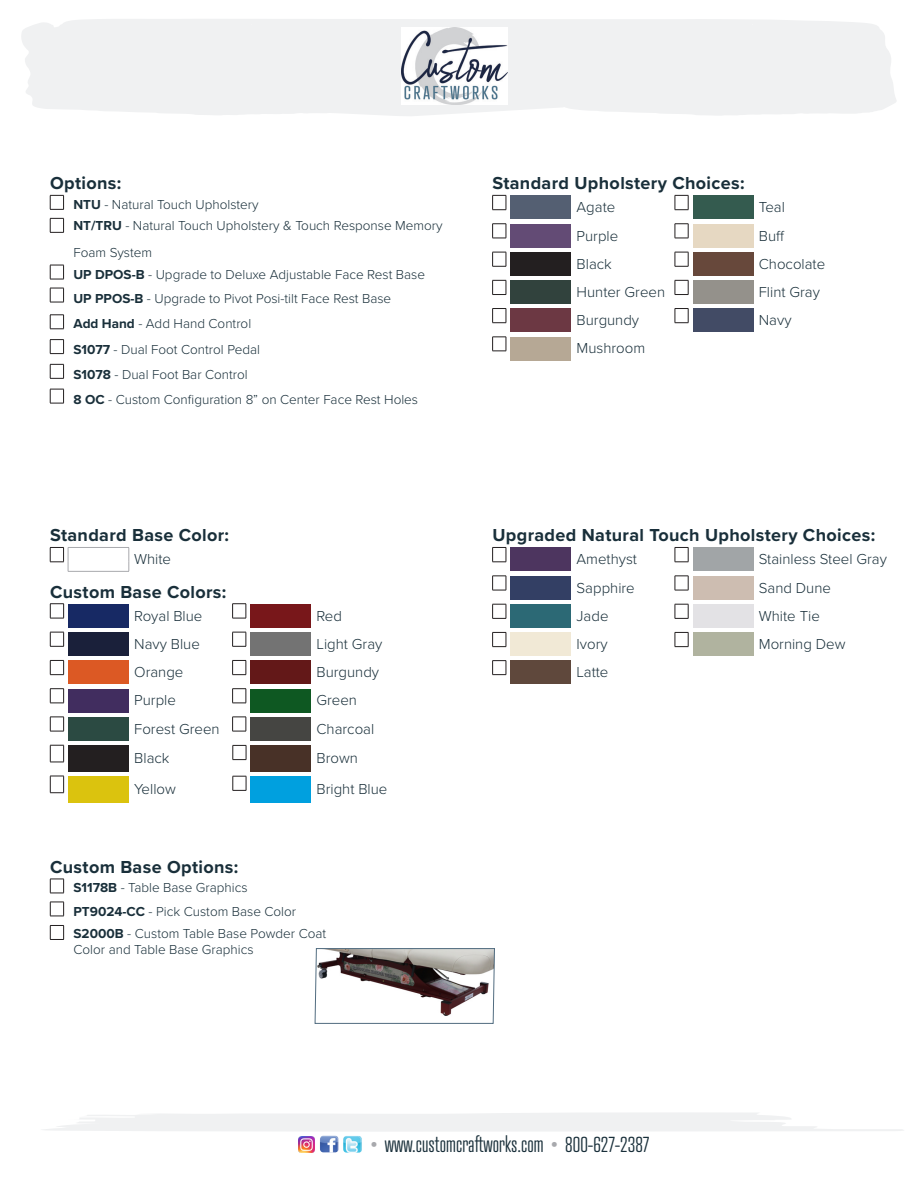
<style>
.page{position:relative;width:918px;height:1188px;background:#fff}
.page>*{position:absolute;margin:0;border:0;box-sizing:border-box;transform-origin:0 0}
.t1{font:300 21px "Atrament";color:#192f3a}
.Headers{font:700 18px "Proxima Nova";letter-spacing:.02em;color:#192f3a}
.t2{font:300 15px "Proxima Nova";color:#192f3a}
.Features_List{font:300 13.5px/16.2px "Proxima Nova";color:#192f3a}
.s1{font-weight:700}
.s2{color:#a8a9ad}
</style>
<div class="page">
<div style="left:21px;top:19px;width:875px;height:97px;background:#f0f1f2"></div>
<img style="left:320px;top:1136px;width:19px;height:16px">
<img style="left:343px;top:1136px;width:19px;height:17px">
<img style="left:298px;top:1136px;width:17px;height:17px">
<img style="left:401px;top:27px;width:106px;height:78px">
<svg style="left:43px;top:1113px;width:861px;height:19px"></svg>
<div style="left:510px;top:195px;width:61px;height:24px;background:#545f72"></div>
<div style="left:693px;top:195px;width:60px;height:24px;background:#345b4f"></div>
<div style="left:510px;top:224px;width:61px;height:24px;background:#634b75"></div>
<div style="left:693px;top:224px;width:60px;height:24px;background:#e6d8c2"></div>
<div style="left:510px;top:252px;width:61px;height:24px;background:#231f20"></div>
<div style="left:693px;top:252px;width:60px;height:24px;background:#67483b"></div>
<div style="left:510px;top:280px;width:61px;height:24px;background:#31423d"></div>
<div style="left:693px;top:280px;width:60px;height:24px;background:#94918b"></div>
<div style="left:510px;top:309px;width:61px;height:23px;background:#6c3843"></div>
<div style="left:693px;top:309px;width:60px;height:23px;background:#424b65"></div>
<div style="left:510px;top:337px;width:61px;height:23px;background:#b6a895"></div>
<svg style="left:492px;top:195px;width:15px;height:15px"></svg>
<svg style="left:492px;top:224px;width:15px;height:15px"></svg>
<svg style="left:492px;top:252px;width:15px;height:15px"></svg>
<svg style="left:492px;top:308px;width:15px;height:15px"></svg>
<svg style="left:492px;top:337px;width:15px;height:15px"></svg>
<svg style="left:492px;top:280px;width:15px;height:15px"></svg>
<svg style="left:675px;top:195px;width:14px;height:15px"></svg>
<svg style="left:675px;top:224px;width:14px;height:15px"></svg>
<svg style="left:675px;top:252px;width:14px;height:15px"></svg>
<svg style="left:675px;top:280px;width:14px;height:15px"></svg>
<svg style="left:675px;top:308px;width:14px;height:15px"></svg>
<svg style="left:314px;top:948px;width:181px;height:76px"></svg>
<div style="left:68px;top:604px;width:61px;height:24px;background:#172964"></div>
<div style="left:250px;top:604px;width:61px;height:24px;background:#78171a"></div>
<div style="left:68px;top:632px;width:61px;height:24px;background:#1a203a"></div>
<div style="left:250px;top:632px;width:61px;height:24px;background:#737373"></div>
<div style="left:68px;top:660px;width:61px;height:24px;background:#dc5924"></div>
<div style="left:250px;top:660px;width:61px;height:24px;background:#631818"></div>
<div style="left:68px;top:689px;width:61px;height:23px;background:#412d5f"></div>
<div style="left:250px;top:689px;width:61px;height:23px;background:#0e5822"></div>
<div style="left:68px;top:717px;width:61px;height:24px;background:#2b4a42"></div>
<div style="left:250px;top:717px;width:61px;height:24px;background:#454542"></div>
<div style="left:68px;top:745px;width:61px;height:26px;background:#231f20"></div>
<div style="left:250px;top:745px;width:61px;height:26px;background:#483127"></div>
<div style="left:68px;top:776px;width:61px;height:26px;background:#dbc30e"></div>
<div style="left:250px;top:776px;width:61px;height:26px;background:#00a0df"></div>
<svg style="left:50px;top:603px;width:14px;height:16px"></svg>
<svg style="left:50px;top:632px;width:14px;height:15px"></svg>
<svg style="left:50px;top:660px;width:14px;height:15px"></svg>
<svg style="left:50px;top:717px;width:14px;height:15px"></svg>
<svg style="left:50px;top:745px;width:14px;height:18px"></svg>
<svg style="left:50px;top:776px;width:14px;height:17px"></svg>
<svg style="left:50px;top:688px;width:14px;height:16px"></svg>
<svg style="left:232px;top:603px;width:15px;height:16px"></svg>
<svg style="left:232px;top:632px;width:15px;height:15px"></svg>
<svg style="left:232px;top:660px;width:15px;height:15px"></svg>
<svg style="left:232px;top:688px;width:15px;height:16px"></svg>
<svg style="left:232px;top:717px;width:15px;height:15px"></svg>
<svg style="left:233px;top:745px;width:14px;height:15px"></svg>
<svg style="left:233px;top:776px;width:14px;height:15px"></svg>
<hr style="left:68px;top:547px;width:61px;height:1px;background:#a8a9ad">
<svg style="left:50px;top:547px;width:19px;height:24px"></svg>
<svg style="left:129px;top:548px;width:1px;height:23px"></svg>
<hr style="left:68px;top:571px;width:61px;height:1px;background:#a8a9ad">
<svg style="left:50px;top:879px;width:14px;height:15px"></svg>
<svg style="left:50px;top:902px;width:14px;height:15px"></svg>
<svg style="left:50px;top:925px;width:14px;height:15px"></svg>
<svg style="left:50px;top:195px;width:14px;height:15px"></svg>
<svg style="left:50px;top:218px;width:14px;height:15px"></svg>
<svg style="left:50px;top:265px;width:14px;height:15px"></svg>
<svg style="left:50px;top:288px;width:14px;height:15px"></svg>
<svg style="left:50px;top:315px;width:14px;height:15px"></svg>
<svg style="left:50px;top:339px;width:14px;height:15px"></svg>
<svg style="left:50px;top:364px;width:14px;height:15px"></svg>
<svg style="left:50px;top:389px;width:14px;height:15px"></svg>
<div style="left:510px;top:547px;width:61px;height:24px;background:#4d355f"></div>
<div style="left:693px;top:547px;width:60px;height:24px;background:#a1a5a7"></div>
<div style="left:510px;top:576px;width:61px;height:24px;background:#333f64"></div>
<div style="left:693px;top:576px;width:60px;height:24px;background:#cdbdb1"></div>
<div style="left:510px;top:604px;width:61px;height:24px;background:#2c6975"></div>
<div style="left:693px;top:604px;width:60px;height:24px;background:#e3e2e5"></div>
<div style="left:510px;top:632px;width:61px;height:24px;background:#f1e9d6"></div>
<div style="left:693px;top:632px;width:60px;height:24px;background:#b0b39f"></div>
<div style="left:510px;top:661px;width:61px;height:23px;background:#5f483c"></div>
<svg style="left:492px;top:547px;width:15px;height:16px"></svg>
<svg style="left:492px;top:576px;width:15px;height:15px"></svg>
<svg style="left:492px;top:604px;width:15px;height:15px"></svg>
<svg style="left:492px;top:660px;width:15px;height:15px"></svg>
<svg style="left:492px;top:632px;width:15px;height:15px"></svg>
<svg style="left:675px;top:547px;width:14px;height:16px"></svg>
<svg style="left:675px;top:576px;width:14px;height:15px"></svg>
<svg style="left:675px;top:604px;width:14px;height:15px"></svg>
<svg style="left:675px;top:632px;width:14px;height:15px"></svg>
<p class="Headers" style="left:50px;top:170px;width:73px">Options:</p>
<p class="Features_List" style="left:73px;top:196px;width:187px"><span class="s1">NTU</span> - Natural Touch Upholstery</p>
<p class="Features_List" style="left:73px;top:211px;width:371px;line-height:27px"><span class="s1">NT/TRU</span> - Natural Touch Upholstery &amp; Touch Response Memory<br>Foam System</p>
<p class="Features_List" style="left:73px;top:265px;width:353px"><span class="s1">UP DPOS-B</span> - Upgrade to Deluxe Adjustable Face Rest Base</p>
<p class="Features_List" style="left:73px;top:290px;width:319px"><span class="s1">UP PPOS-B</span> - Upgrade to Pivot Posi-tilt Face Rest Base</p>
<p class="Features_List" style="left:73px;top:315px;width:179px"><span class="s1">Add Hand</span> - Add Hand Control</p>
<p class="Features_List" style="left:73px;top:341px;width:188px"><span class="s1">S1077</span> - Dual Foot Control Pedal</p>
<p class="Features_List" style="left:73px;top:365px;width:176px"><span class="s1">S1078</span> - Dual Foot Bar Control</p>
<p class="Features_List" style="left:73px;top:391px;width:346px"><span class="s1">8 OC</span> - Custom Configuration 8” on Center Face Rest Holes</p>
<p class="Headers" style="left:50px;top:522px;width:181px">Standard Base Color:</p>
<p class="t2" style="left:134px;top:548px;width:38px">White</p>
<p class="Headers" style="left:50px;top:578px;width:178px">Custom Base Colors:</p>
<p class="t2" style="left:134px;top:604px;width:70px">Royal Blue</p>
<p class="t2" style="left:317px;top:604px;width:27px">Red</p>
<p class="t2" style="left:134px;top:633px;width:67px">Navy Blue</p>
<p class="t2" style="left:317px;top:633px;width:67px">Light Gray</p>
<p class="t2" style="left:134px;top:661px;width:51px">Orange</p>
<p class="t2" style="left:317px;top:661px;width:64px">Burgundy</p>
<p class="t2" style="left:134px;top:689px;width:43px">Purple</p>
<p class="t2" style="left:317px;top:689px;width:42px">Green</p>
<p class="t2" style="left:134px;top:717px;width:87px">Forest Green</p>
<p class="t2" style="left:317px;top:717px;width:59px">Charcoal</p>
<p class="t2" style="left:134px;top:747px;width:37px">Black</p>
<p class="t2" style="left:317px;top:747px;width:43px">Brown</p>
<p class="t2" style="left:134px;top:778px;width:43px">Yellow</p>
<p class="t2" style="left:317px;top:778px;width:72px">Bright Blue</p>
<p class="Headers" style="left:50px;top:853px;width:190px">Custom Base Options:</p>
<p class="Features_List" style="left:74px;top:879px;width:176px"><span class="s1">S1178B</span> - Table Base Graphics</p>
<p class="Features_List" style="left:74px;top:902px;width:224px"><span class="s1">PT9024-CC</span> - Pick Custom Base Color</p>
<p class="Features_List" style="left:74px;top:924px;width:254px"><span class="s1">S2000B</span> - Custom Table Base Powder Coat<br>Color and Table Base Graphics</p>
<p class="Headers" style="left:492px;top:170px;width:254px">Standard Upholstery Choices:</p>
<p class="t2" style="left:577px;top:196px;width:40px">Agate</p>
<p class="t2" style="left:759px;top:196px;width:28px">Teal</p>
<p class="t2" style="left:577px;top:224px;width:43px">Purple</p>
<p class="t2" style="left:759px;top:224px;width:27px">Buff</p>
<p class="t2" style="left:577px;top:253px;width:37px">Black</p>
<p class="t2" style="left:759px;top:253px;width:68px">Chocolate</p>
<p class="t2" style="left:577px;top:281px;width:90px">Hunter Green</p>
<p class="t2" style="left:759px;top:281px;width:63px">Flint Gray</p>
<p class="t2" style="left:577px;top:309px;width:64px">Burgundy</p>
<p class="t2" style="left:759px;top:309px;width:34px">Navy</p>
<p class="t2" style="left:577px;top:337px;width:70px">Mushroom</p>
<p class="Headers" style="left:492px;top:522px;width:384px">Upgraded Natural Touch Upholstery Choices:</p>
<p class="t2" style="left:577px;top:548px;width:62px">Amethyst</p>
<p class="t2" style="left:759px;top:548px;width:130px">Stainless Steel Gray</p>
<p class="t2" style="left:577px;top:576px;width:60px">Sapphire</p>
<p class="t2" style="left:759px;top:576px;width:74px">Sand Dune</p>
<p class="t2" style="left:577px;top:605px;width:33px">Jade</p>
<p class="t2" style="left:759px;top:605px;width:63px">White Tie</p>
<p class="t2" style="left:577px;top:633px;width:33px">Ivory</p>
<p class="t2" style="left:759px;top:633px;width:88px">Morning Dew</p>
<p class="t2" style="left:577px;top:661px;width:33px">Latte</p>
<h1 class="t1" style="left:371px;top:1131px;width:280px"><span class="s2">•</span> www.customcraftworks.com <span class="s2">•</span> 800-627-2387</h1>
</div>
